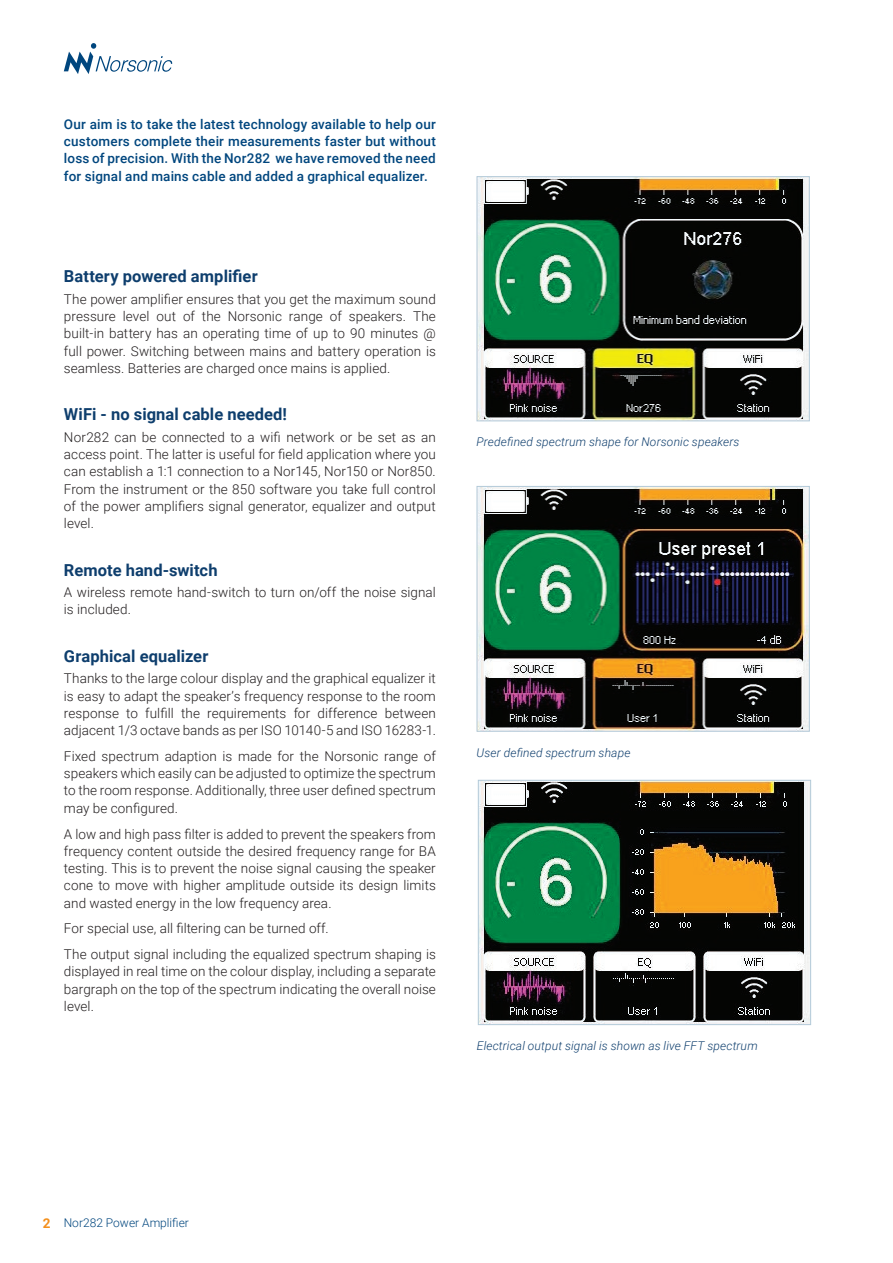
<style>
.page{position:relative;width:893px;height:1263px;background:#fff}
.page>*{position:absolute;margin:0;border:0;box-sizing:border-box;transform-origin:0 0}
.t1{font:700 16.5px "Roboto";letter-spacing:.005em;color:#0e3e6d}
.t2{font:300 13.5px/17.2px "Roboto";letter-spacing:.005em;color:#231f20;text-align:justify}
.t3{font:500 13.5px/17.2px "Roboto";letter-spacing:.015em;color:#00467e;text-align:justify}
.t4{font:italic 300 12px "Roboto";letter-spacing:.01em;color:#0e3e6d}
.t5{font:300 12px "Roboto";color:#00467e}
.s1{font-weight:700;font-size:13.5px;color:#f4901d}
</style>
<div class="page">
<svg style="left:64px;top:43px;width:108px;height:31px"></svg>
<img style="left:479px;top:178px;width:329px;height:241px">
<div style="left:477px;top:176px;width:333px;height:245px;border:1px solid #b3cad9"></div>
<img style="left:479px;top:488px;width:329px;height:241px">
<div style="left:477px;top:486px;width:333px;height:245px;border:1px solid #b3cad9"></div>
<img style="left:480px;top:782px;width:329px;height:241px">
<div style="left:478px;top:780px;width:333px;height:245px;border:1px solid #b3cad9"></div>
<p class="t3" style="left:64px;top:115px;width:373px">Our aim is to take the latest technology available to help our customers complete their measurements faster but without loss of precision. With the Nor282 we have removed the need for signal and mains cable and added a graphical equalizer.</p>
<p class="t1" style="left:64px;top:265px;width:195px">Battery powered amplifier</p>
<p class="t2" style="left:64px;top:290px;width:373px">The power amplifier ensures that you get the maximum sound pressure level out of the Norsonic range of speakers. The built-in battery has an operating time of up to 90 minutes @ full power. Switching between mains and battery operation is seamless. Batteries are charged once mains is applied.</p>
<p class="t1" style="left:64px;top:403px;width:225px">WiFi - no signal cable needed!</p>
<p class="t2" style="left:64px;top:428px;width:373px">Nor282 can be connected to a wifi network or be set as an access point. The latter is useful for field application where you can establish a 1:1 connection to a Nor145, Nor150 or Nor850.<br>From the instrument or the 850 software you take full control of the power amplifiers signal generator, equalizer and output level.</p>
<p class="t1" style="left:64px;top:558px;width:155px">Remote hand-switch</p>
<p class="t2" style="left:64px;top:583px;width:373px">A wireless remote hand-switch to turn on/off the noise signal is included.</p>
<p class="t1" style="left:64px;top:644px;width:146px">Graphical equalizer</p>
<p class="t2" style="left:64px;top:669px;width:373px">Thanks to the large colour display and the graphical equalizer it is easy to adapt the speaker’s frequency response to the room response to fulfill the requirements for difference between adjacent 1/3 octave bands as per ISO 10140-5 and ISO 16283-1.</p>
<p class="t2" style="left:64px;top:747px;width:373px">Fixed spectrum adaption is made for the Norsonic range of speakers which easily can be adjusted to optimize the spectrum to the room response. Additionally, three user defined spectrum may be configured.</p>
<p class="t2" style="left:64px;top:824px;width:373px">A low and high pass filter is added to prevent the speakers from frequency content outside the desired frequency range for BA testing. This is to prevent the noise signal causing the speaker cone to move with higher amplitude outside its design limits and wasted energy in the low frequency area.</p>
<p class="t2" style="left:64px;top:915px;width:373px;line-height:25.8px">For special use, all filtering can be turned off.<br>The output signal including the equalized spectrum shaping is</p>
<p class="t2" style="left:64px;top:962px;width:373px">displayed in real time on the colour display, including a separate bargraph on the top of the spectrum indicating the overall noise level.</p>
<p class="t4" style="left:477px;top:433px;width:264px">Predefined spectrum shape for Norsonic speakers</p>
<p class="t4" style="left:477px;top:744px;width:155px">User defined spectrum shape</p>
<p class="t4" style="left:477px;top:1037px;width:282px">Electrical output signal is shown as live FFT spectrum</p>
<p class="t5" style="left:43px;top:1214px;width:148px"><span class="s1">2</span> Nor282 Power Amplifier</p>
</div>
